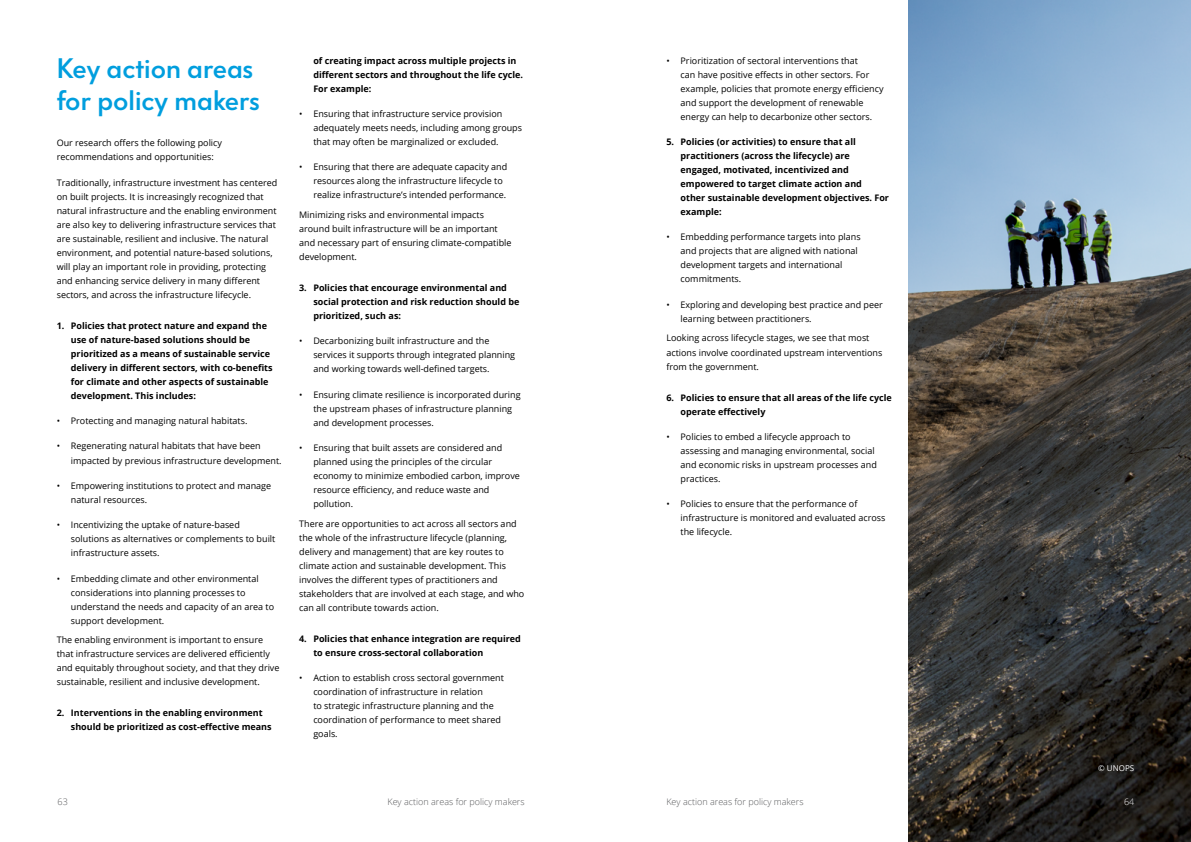
<style>
.page{position:relative;width:1191px;height:842px;background:#fff}
.page>*{position:absolute;margin:0;border:0;box-sizing:border-box;transform-origin:0 0}
.t1{font:600 28px/32px "VF Sans";color:#009ede}
.t2{font:9px/14px "Open Sans";color:#000}
.t3{font:700 9px/14px "Open Sans";color:#000}
.t4{font:300 9px "Open Sans";color:#58595b}
.t5{font:300 9px "Open Sans";color:#fff}
.t6{font:8px "Open Sans";color:#fff}
</style>
<div class="page">
<img style="left:909px;top:0;width:282px;height:842px">
<h1 class="t1" style="left:57px;top:52px;width:205px">Key action areas for policy makers</h1>
<p class="t2" style="left:57px;top:136px;width:167px">Our research offers the following policy recommendations and opportunities:</p>
<p class="t2" style="left:57px;top:175px;width:222px">Traditionally, infrastructure investment has centered on built projects. It is increasingly recognized that natural infrastructure and the enabling environment are also key to delivering infrastructure services that are sustainable, resilient and inclusive. The natural environment, and potential nature-based solutions, will play an important role in providing, protecting and enhancing service delivery in many different sectors, and across the infrastructure lifecycle.</p>
<p class="t3" style="left:71px;top:318px;width:203px;text-indent:-14px">1. Policies that protect nature and expand the use of nature-based solutions should be prioritized as a means of sustainable service delivery in different sectors, with co-benefits for climate and other aspects of sustainable development. This includes:</p>
<p class="t2" style="left:57px;top:414px;width:192px">• Protecting and managing natural habitats.</p>
<p class="t2" style="left:71px;top:439px;width:212px;text-indent:-14px">• Regenerating natural habitats that have been impacted by previous infrastructure development.</p>
<p class="t2" style="left:71px;top:478px;width:202px;text-indent:-14px">• Empowering institutions to protect and manage natural resources.</p>
<p class="t2" style="left:71px;top:518px;width:206px;text-indent:-14px">• Incentivizing the uptake of nature-based solutions as alternatives or complements to built infrastructure assets.</p>
<p class="t2" style="left:71px;top:571px;width:205px;text-indent:-14px">• Embedding climate and other environmental considerations into planning processes to understand the needs and capacity of an area to support development.</p>
<p class="t2" style="left:57px;top:633px;width:224px">The enabling environment is important to ensure that infrastructure services are delivered efficiently and equitably throughout society, and that they drive sustainable, resilient and inclusive development.</p>
<p class="t3" style="left:71px;top:706px;width:202px;text-indent:-14px">2. Interventions in the enabling environment should be prioritized as cost-effective means</p>
<p class="t3" style="left:313px;top:53px;width:211px">of creating impact across multiple projects in different sectors and throughout the life cycle.<br>For example:</p>
<p class="t2" style="left:313px;top:106px;width:210px;text-indent:-14px">• Ensuring that infrastructure service provision adequately meets needs, including among groups that may often be marginalized or excluded.</p>
<p class="t2" style="left:313px;top:160px;width:195px;text-indent:-14px">• Ensuring that there are adequate capacity and resources along the infrastructure lifecycle to realize infrastructure’s intended performance.</p>
<p class="t2" style="left:299px;top:208px;width:214px">Minimizing risks and environmental impacts around built infrastructure will be an important and necessary part of ensuring climate-compatible development.</p>
<p class="t3" style="left:313px;top:281px;width:208px;text-indent:-14px">3. Policies that encourage environmental and social protection and risk reduction should be prioritized, such as:</p>
<p class="t2" style="left:313px;top:334px;width:203px;text-indent:-14px">• Decarbonizing built infrastructure and the services it supports through integrated planning and working towards well-defined targets.</p>
<p class="t2" style="left:313px;top:387px;width:209px;text-indent:-14px">• Ensuring climate resilience is incorporated during the upstream phases of infrastructure planning and development processes.</p>
<p class="t2" style="left:313px;top:441px;width:208px;text-indent:-14px">• Ensuring that built assets are considered and planned using the principles of the circular economy to minimize embodied carbon, improve resource efficiency, and reduce waste and pollution.</p>
<p class="t2" style="left:299px;top:516px;width:227px">There are opportunities to act across all sectors and the whole of the infrastructure lifecycle (planning, delivery and management) that are key routes to climate action and sustainable development. This involves the different types of practitioners and stakeholders that are involved at each stage, and who can all contribute towards action.</p>
<p class="t3" style="left:313px;top:631px;width:209px;text-indent:-14px">4. Policies that enhance integration are required to ensure cross-sectoral collaboration</p>
<p class="t2" style="left:313px;top:671px;width:192px;text-indent:-14px">• Action to establish cross sectoral government coordination of infrastructure in relation<br>to strategic infrastructure planning and the coordination of performance to meet shared goals.</p>
<p class="t2" style="left:680px;top:53px;width:204px;text-indent:-14px">• Prioritization of sectoral interventions that<br>can have positive effects in other sectors. For example, policies that promote energy efficiency and support the development of renewable energy can help to decarbonize other sectors.</p>
<p class="t3" style="left:680px;top:135px;width:210px;text-indent:-14px">5. Policies (or activities) to ensure that all practitioners (across the lifecycle) are engaged, motivated, incentivized and empowered to target climate action and other sustainable development objectives. For example:</p>
<p class="t2" style="left:680px;top:230px;width:182px;text-indent:-14px">• Embedding performance targets into plans and projects that are aligned with national development targets and international commitments.</p>
<p class="t2" style="left:680px;top:297px;width:204px;text-indent:-14px">• Exploring and developing best practice and peer learning between practitioners.</p>
<p class="t2" style="left:666px;top:331px;width:217px">Looking across lifecycle stages, we see that most actions involve coordinated upstream interventions from the government.</p>
<p class="t3" style="left:680px;top:390px;width:213px;text-indent:-14px">6. Policies to ensure that all areas of the life cycle operate effectively</p>
<p class="t2" style="left:680px;top:429px;width:198px;text-indent:-14px">• Policies to embed a lifecycle approach to assessing and managing environmental, social and economic risks in upstream processes and practices.</p>
<p class="t2" style="left:680px;top:497px;width:206px;text-indent:-14px">• Policies to ensure that the performance of infrastructure is monitored and evaluated across the lifecycle.</p>
<p class="t6" style="left:1098px;top:763px;width:38px">© UNOPS</p>
<p class="t4" style="left:58px;top:795px;width:12px">63</p>
<p class="t4" style="left:387px;top:795px;width:139px">Key action areas for policy makers</p>
<p class="t4" style="left:666px;top:795px;width:139px">Key action areas for policy makers</p>
<p class="t5" style="left:1124px;top:795px;width:12px">64</p>
</div>
